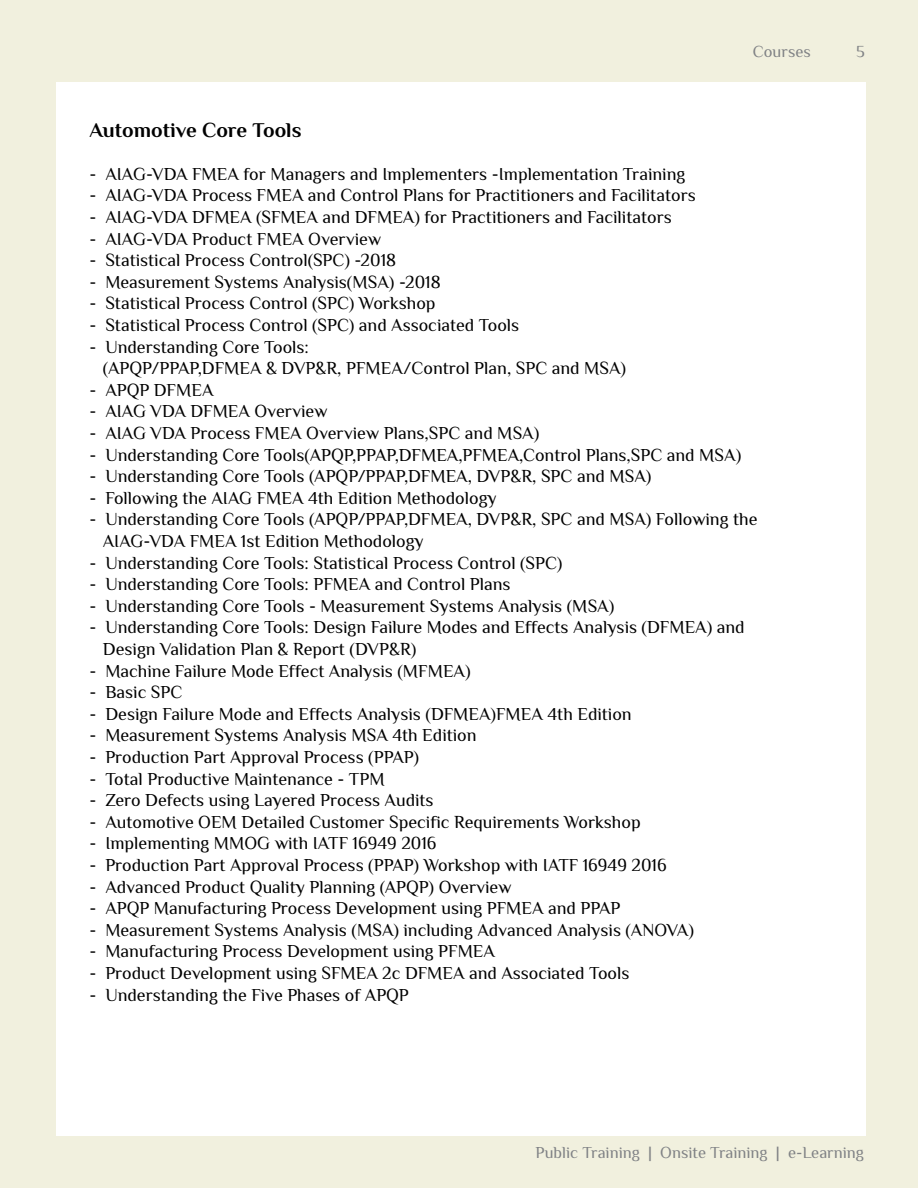
<style>
.page{position:relative;width:918px;height:1188px;background:#f1f0de}
.page>*{position:absolute;margin:0;border:0;box-sizing:border-box;transform-origin:0 0}
.t1{font:700 21px "El Messiri";color:#000}
.t2{font:18px/21.6px "El Messiri";color:#000}
.t3{font:16.5px "El Messiri";color:#808285}
</style>
<div class="page">
<div style="left:56px;top:82px;width:810px;height:1054px;background:#fff"></div>
<p class="t3" style="left:753px;top:40px;width:59px">Courses</p>
<p class="t3" style="left:856px;top:40px;width:10px">5</p>
<p class="t1" style="left:89px;top:117px;width:214px">Automotive Core Tools</p>
<p class="t2" style="left:89px;top:164px;width:597px">- AIAG-VDA FMEA for Managers and Implementers -Implementation Training</p>
<p class="t2" style="left:89px;top:186px;width:608px">- AIAG-VDA Process FMEA and Control Plans for Practitioners and Facilitators</p>
<p class="t2" style="left:89px;top:207px;width:584px">- AIAG-VDA DFMEA (SFMEA and DFMEA) for Practitioners and Facilitators</p>
<p class="t2" style="left:89px;top:229px;width:293px">- AIAG-VDA Product FMEA Overview</p>
<p class="t2" style="left:89px;top:250px;width:308px">- Statistical Process Control(SPC) -2018</p>
<p class="t2" style="left:89px;top:272px;width:353px">- Measurement Systems Analysis(MSA) -2018</p>
<p class="t2" style="left:89px;top:294px;width:348px">- Statistical Process Control (SPC) Workshop</p>
<p class="t2" style="left:89px;top:315px;width:431px">- Statistical Process Control (SPC) and Associated Tools</p>
<p class="t2" style="left:103px;top:337px;width:525px;text-indent:-14px">- Understanding Core Tools:<br>(APQP/PPAP,DFMEA &amp; DVP&amp;R, PFMEA/Control Plan, SPC and MSA)</p>
<p class="t2" style="left:89px;top:380px;width:126px">- APQP DFMEA</p>
<p class="t2" style="left:89px;top:402px;width:240px">- AIAG VDA DFMEA Overview</p>
<p class="t2" style="left:89px;top:423px;width:451px">- AIAG VDA Process FMEA Overview Plans,SPC and MSA)</p>
<p class="t2" style="left:89px;top:445px;width:653px">- Understanding Core Tools(APQP,PPAP,DFMEA,PFMEA,Control Plans,SPC and MSA)</p>
<p class="t2" style="left:89px;top:466px;width:563px">- Understanding Core Tools (APQP/PPAP,DFMEA, DVP&amp;R, SPC and MSA)</p>
<p class="t2" style="left:89px;top:488px;width:409px">- Following the AIAG FMEA 4th Edition Methodology</p>
<p class="t2" style="left:103px;top:510px;width:656px;text-indent:-14px">- Understanding Core Tools (APQP/PPAP,DFMEA, DVP&amp;R, SPC and MSA) Following the<br>AIAG-VDA FMEA 1st Edition Methodology</p>
<p class="t2" style="left:89px;top:553px;width:475px">- Understanding Core Tools: Statistical Process Control (SPC)</p>
<p class="t2" style="left:89px;top:574px;width:423px">- Understanding Core Tools: PFMEA and Control Plans</p>
<p class="t2" style="left:89px;top:596px;width:526px">- Understanding Core Tools - Measurement Systems Analysis (MSA)</p>
<p class="t2" style="left:103px;top:618px;width:643px;text-indent:-14px">- Understanding Core Tools: Design Failure Modes and Effects Analysis (DFMEA) and<br>Design Validation Plan &amp; Report (DVP&amp;R)</p>
<p class="t2" style="left:89px;top:661px;width:383px">- Machine Failure Mode Effect Analysis (MFMEA)</p>
<p class="t2" style="left:89px;top:682px;width:94px">- Basic SPC</p>
<p class="t2" style="left:89px;top:704px;width:544px">- Design Failure Mode and Effects Analysis (DFMEA)FMEA 4th Edition</p>
<p class="t2" style="left:89px;top:726px;width:389px">- Measurement Systems Analysis MSA 4th Edition</p>
<p class="t2" style="left:89px;top:747px;width:331px">- Production Part Approval Process (PPAP)</p>
<p class="t2" style="left:89px;top:769px;width:297px">- Total Productive Maintenance - TPM</p>
<p class="t2" style="left:89px;top:790px;width:346px">- Zero Defects using Layered Process Audits</p>
<p class="t2" style="left:89px;top:812px;width:553px">- Automotive OEM Detailed Customer Specific Requirements Workshop</p>
<p class="t2" style="left:89px;top:834px;width:349px">- Implementing MMOG with IATF 16949 2016</p>
<p class="t2" style="left:89px;top:855px;width:579px">- Production Part Approval Process (PPAP) Workshop with IATF 16949 2016</p>
<p class="t2" style="left:89px;top:877px;width:424px">- Advanced Product Quality Planning (APQP) Overview</p>
<p class="t2" style="left:89px;top:898px;width:533px">- APQP Manufacturing Process Development using PFMEA and PPAP</p>
<p class="t2" style="left:89px;top:920px;width:606px">- Measurement Systems Analysis (MSA) including Advanced Analysis (ANOVA)</p>
<p class="t2" style="left:89px;top:942px;width:407px">- Manufacturing Process Development using PFMEA</p>
<p class="t2" style="left:89px;top:963px;width:542px">- Product Development using SFMEA 2c DFMEA and Associated Tools</p>
<p class="t2" style="left:89px;top:985px;width:321px">- Understanding the Five Phases of APQP</p>
<p class="t3" style="left:536px;top:1142px;width:330px">Public Training | Onsite Training | e-Learning</p>
</div>
